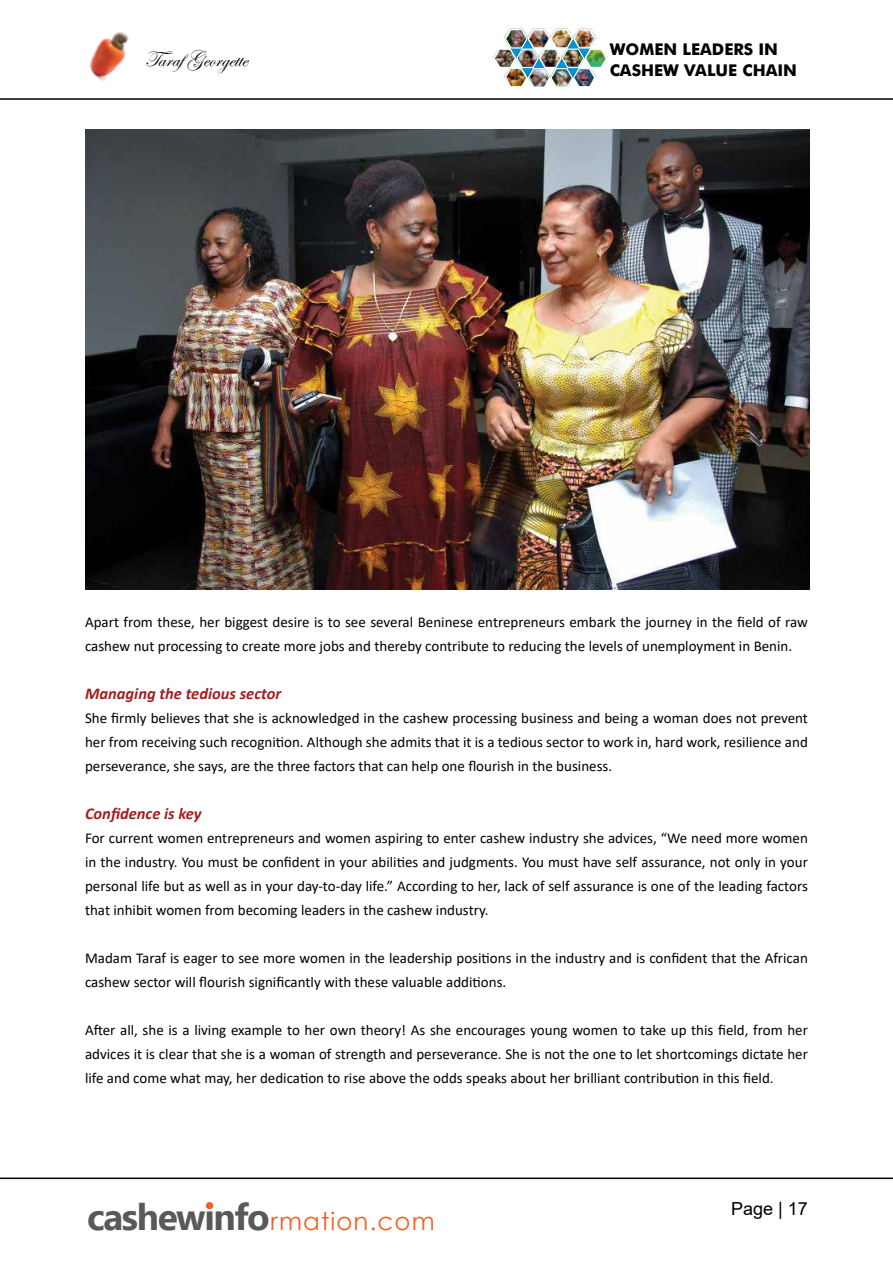
<style>
.page{position:relative;width:893px;height:1263px;background:#fff}
.page>*{position:absolute;margin:0;border:0;box-sizing:border-box;transform-origin:0 0}
.t1{font:24.45px "Century Gothic";letter-spacing:.045em;color:#f15f22}
.t2{font:22.5px "Edwardian Script ITC";color:#000101}
.t3{font:18px "Arial";color:#000}
.t4{font:italic 700 16.5px "Calibri";color:#a31e21}
.t5{font:700 16.2px/21.5px "Futura BT";color:#000}
.t6{font:15px/24px "Calibri";color:#000;text-align:justify}
.s1{font-family:"Ebrima";font-weight:700;font-size:37.05px;color:#58595b}
</style>
<div class="page">
<hr style="left:0;top:1177px;width:893px;height:2px;background:#000">
<hr style="left:0;top:98px;width:893px;height:2px;background:#000">
<img style="left:89px;top:32px;width:40px;height:49px">
<img style="left:493px;top:29px;width:114px;height:58px">
<img style="left:518px;top:50px;width:19px;height:17px">
<img style="left:563px;top:50px;width:20px;height:17px">
<img style="left:540px;top:50px;width:20px;height:17px">
<img style="left:495px;top:50px;width:20px;height:17px">
<img style="left:586px;top:50px;width:20px;height:17px">
<div style="left:206px;top:1202px;width:7px;height:7px;background:#f15f22;border-radius:50%"></div>
<img style="left:85px;top:129px;width:724px;height:460px">
<h2 class="t2" style="left:145px;top:47px;width:104px">TarafGeorgette</h2>
<p class="t5" style="left:610px;top:38px;width:189px">WOMEN LEADERS IN<br>CASHEW VALUE CHAIN</p>
<p class="t6" style="left:85px;top:609px;width:724px">Apart from these, her biggest desire is to see several Beninese entrepreneurs embark the journey in the field of raw cashew nut processing to create more jobs and thereby contribute to reducing the levels of unemployment in Benin.</p>
<p class="t4" style="left:85px;top:682px;width:198px">Managing the tedious sector</p>
<p class="t6" style="left:85px;top:705px;width:724px">She firmly believes that she is acknowledged in the cashew processing business and being a woman does not prevent her from receiving such recognition. Although she admits that it is a tedious sector to work in, hard work, resilience and perseverance, she says, are the three factors that can help one flourish in the business.</p>
<p class="t4" style="left:85px;top:802px;width:118px">Confidence is key</p>
<p class="t6" style="left:85px;top:825px;width:724px">For current women entrepreneurs and women aspiring to enter cashew industry she advices, “We need more women in the industry. You must be confident in your abilities and judgments. You must have self assurance, not only in your personal life but as well as in your day-to-day life.” According to her, lack of self assurance is one of the leading factors that inhibit women from becoming leaders in the cashew industry.</p>
<p class="t6" style="left:85px;top:945px;width:724px">Madam Taraf is eager to see more women in the leadership positions in the industry and is confident that the African cashew sector will flourish significantly with these valuable additions.</p>
<p class="t6" style="left:85px;top:1017px;width:724px">After all, she is a living example to her own theory! As she encourages young women to take up this field, from her advices it is clear that she is a woman of strength and perseverance. She is not the one to let shortcomings dictate her life and come what may, her dedication to rise above the odds speaks about her brilliant contribution in this field.</p>
<h1 class="t1" style="left:87px;top:1204px;width:349px"><span class="s1">cashewinfo</span>rmation.com</h1>
<p class="t3" style="left:731px;top:1196px;width:78px">Page | 17</p>
</div>
